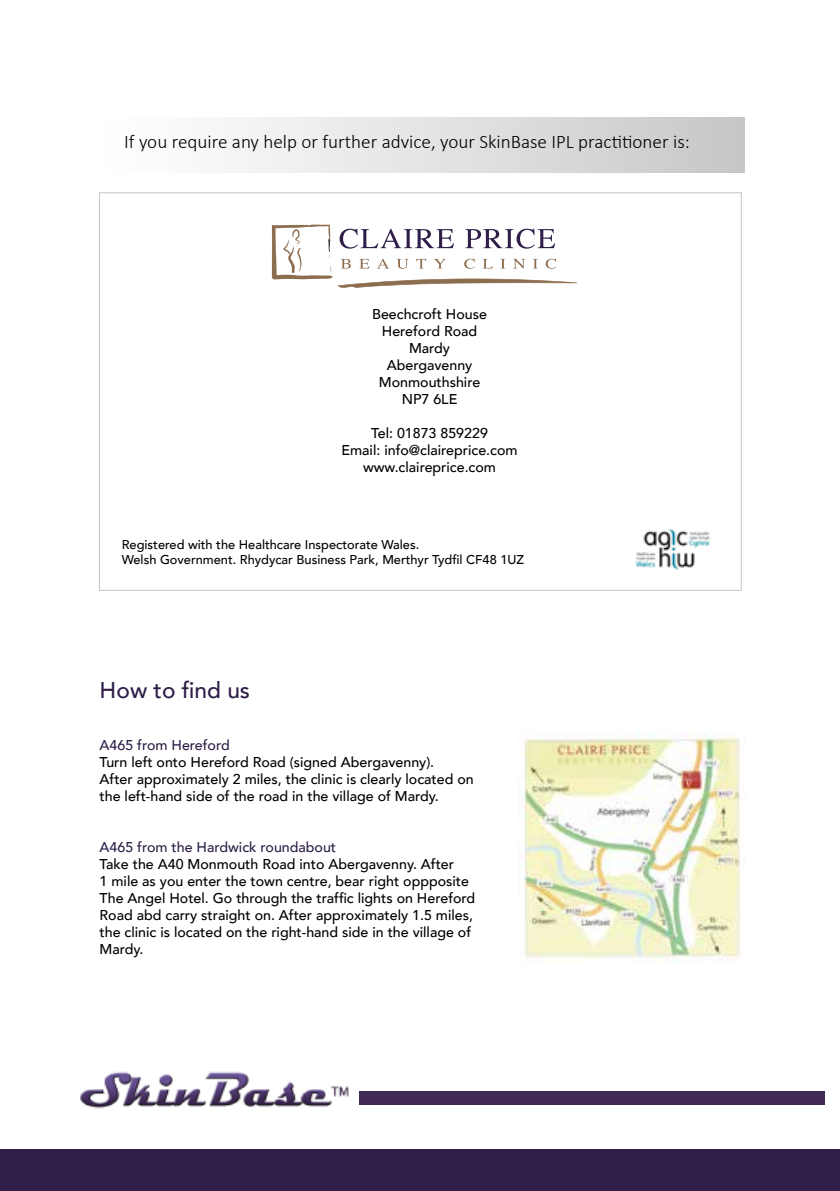
<style>
.page{position:relative;width:840px;height:1191px;background:#fff}
.page>*{position:absolute;margin:0;border:0;box-sizing:border-box;transform-origin:0 0}
.t1{font:500 22.8px "Avenir";color:#2e1e48}
.t2{font:300 19.2px "Calibri";color:#000}
.t3{font:500 14.2px/17px "Avenir";color:#000;text-align:center}
.t4{font:500 14.2px "Avenir";color:#2e1e48}
.t5{font:500 12.8px/15.4px "Avenir";color:#000}
</style>
<div class="page">
<div style="left:98px;top:118px;width:645px;height:54px;background:linear-gradient(to right,#fff,#c8c8c8)"></div>
<div style="left:0;top:1149px;width:839px;height:42px;background:#2e1e48"></div>
<svg style="left:272px;top:224px;width:304px;height:64px"></svg>
<img style="left:635px;top:529px;width:75px;height:41px">
<img style="left:518px;top:732px;width:223px;height:230px">
<div style="left:340px;top:1091px;width:483px;height:14px;background:#412a55"></div>
<img style="left:80px;top:1071px;width:278px;height:38px">
<h2 class="t2" style="left:124px;top:129px;width:566px">If you require any help or further advice, your SkinBase IPL practitioner is:</h2>
<p class="t3" style="left:372px;top:304px;width:116px">Beechcroft House<br>Hereford Road<br>Mardy<br>Abergavenny<br>Monmouthshire<br>NP7 6LE</p>
<p class="t3" style="left:341px;top:424px;width:178px">Tel: 01873 859229<br>Email: info@claireprice.com www.claireprice.com</p>
<p class="t5" style="left:122px;top:536px;width:403px">Registered with the Healthcare Inspectorate Wales.<br>Welsh Government. Rhydycar Business Park, Merthyr Tydfil CF48 1UZ</p>
<h1 class="t1" style="left:100px;top:670px;width:152px">How to find us</h1>
<p class="t4" style="left:100px;top:732px;width:131px">A465 from Hereford</p>
<p class="t3" style="left:100px;top:752px;width:375px;text-align:left">Turn left onto Hereford Road (signed Abergavenny).<br>After approximately 2 miles, the clinic is clearly located on the left-hand side of the road in the village of Mardy.</p>
<p class="t4" style="left:100px;top:834px;width:238px">A465 from the Hardwick roundabout</p>
<p class="t3" style="left:100px;top:854px;width:377px;text-align:left">Take the A40 Monmouth Road into Abergavenny. After<br>1 mile as you enter the town centre, bear right oppposite The Angel Hotel. Go through the traffic lights on Hereford Road abd carry straight on. After approximately 1.5 miles, the clinic is located on the right-hand side in the village of Mardy.</p>
</div>
